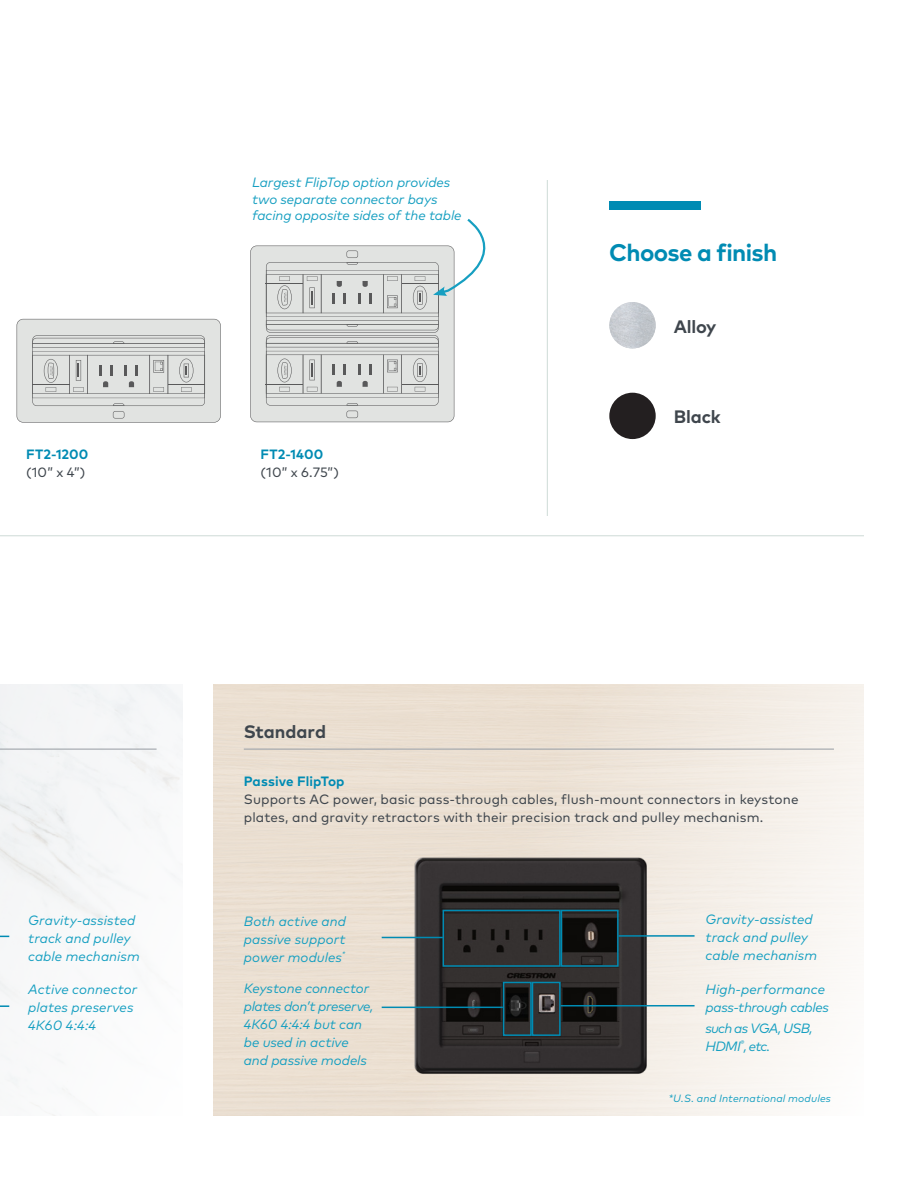
<style>
.page{position:relative;width:918px;height:1188px;background:#fff}
.page>*{position:absolute;margin:0;border:0;box-sizing:border-box;transform-origin:0 0}
.t1{font:700 24px "Mark Pro";letter-spacing:-.025em;color:#008bb3}
.Body_Copy{font:700 18px "Mark Pro";letter-spacing:-.01em;color:#3f464d}
.Sub_Title{font:700 18px "Mark Pro";color:#3f464d}
.Sub_Title-2{font:italic 13.5px/18px "Mark Pro";letter-spacing:.005em;color:#169fc1}
.Sub_Title-3{font:13.5px/18px "Mark Pro";letter-spacing:.01em;color:#3f464d}
.Body_Copy-2{font:italic 13.5px/16.2px "Mark Pro";letter-spacing:-.005em;color:#169fc1}
.Sub_Title-4{font:italic 13.5px/18px "Mark Pro";letter-spacing:-.015em;color:#169fc1}
.Sub_Title-5{font:italic 13.5px/18px "Mark Pro";letter-spacing:-.055em;color:#169fc1}
.Body_Copy-3{font:13.5px/18px "Mark Pro";color:#3f464d}
.Body_Copy-4{font:700 13.5px/18px "Mark Pro";letter-spacing:.005em;color:#008bb3}
.Sub_Title-6{font:italic 10.5px "Mark Pro";letter-spacing:.015em;color:#169fc1}
.s1{font-weight:400;color:#3f464d}
.s2{font-weight:700;color:#008bb3}
</style>
<div class="page">
<hr style="left:0;top:535px;width:864px;height:1px;background:#cedbd7">
<hr style="left:0;top:749px;width:157px;height:1px;background:#a0a5ab">
<hr style="left:547px;top:180px;width:1px;height:336px;background:#cedbd7">
<hr style="left:244px;top:749px;width:590px;height:1px;background:#a0a5ab">
<svg style="left:17px;top:319px;width:204px;height:104px;background:#d5d6d5"></svg>
<div style="left:609px;top:201px;width:92px;height:9px;background:#008bb3"></div>
<img style="left:609px;top:302px;width:47px;height:46px">
<div style="left:609px;top:393px;width:47px;height:46px;background:#231f20;border-radius:50%"></div>
<svg style="left:250px;top:218px;width:236px;height:204px"></svg>
<svg style="left:0;top:1005px;width:9px;height:2px"></svg>
<img style="left:409px;top:855px;width:242px;height:220px">
<div style="left:532px;top:982px;width:29px;height:54px;border:2px solid #008bb3"></div>
<div style="left:503px;top:982px;width:29px;height:54px;border:2px solid #008bb3"></div>
<div style="left:561px;top:910px;width:58px;height:57px;border:2px solid #008bb3"></div>
<div style="left:443px;top:910px;width:118px;height:57px;border:2px solid #008bb3"></div>
<hr style="left:561px;top:1005px;width:134px;height:1px;background:#008bb3">
<hr style="left:619px;top:935px;width:76px;height:2px;background:#008bb3">
<hr style="left:382px;top:937px;width:61px;height:1px;background:#008bb3">
<hr style="left:382px;top:1007px;width:121px;height:1px;background:#008bb3">
<p class="Body_Copy-2" style="left:252px;top:173px;width:211px">Largest FlipTop option provides two separate connector bays facing opposite sides of the table</p>
<p class="Body_Copy-4" style="left:26px;top:444px;width:64px">FT2-1200 <span class="s1">(10” x 4”)</span></p>
<p class="Body_Copy-3" style="left:261px;top:444px;width:80px"><span class="s2">FT2-1400 </span>(10” x 6.75”)</p>
<p class="t1" style="left:609px;top:234px;width:169px">Choose a finish</p>
<p class="Body_Copy" style="left:674px;top:313px;width:44px">Alloy</p>
<p class="Body_Copy" style="left:674px;top:403px;width:48px">Black</p>
<p class="Sub_Title-2" style="left:28px;top:910px;width:113px">Gravity-assisted track and pulley cable mechanism</p>
<p class="Sub_Title-2" style="left:28px;top:979px;width:111px">Active connector plates preserves<br>4K60 4:4:4</p>
<p class="Sub_Title" style="left:244px;top:718px;width:84px">Standard</p>
<p class="Sub_Title-3" style="left:244px;top:772px;width:556px"><span class="s2">Passive FlipTop<br></span>Supports AC power, basic pass-through cables, flush-mount connectors in keystone plates, and gravity retractors with their precision track and pulley mechanism.</p>
<p class="Sub_Title-2" style="left:244px;top:911px;width:104px;text-align:justify">Both active and passive support power modules<sup>*</sup></p>
<p class="Sub_Title-2" style="left:244px;top:978px;width:131px">Keystone connector plates don’t preserve,<br>4K60 4:4:4 but can be used in active and passive models</p>
<p class="Sub_Title-2" style="left:706px;top:909px;width:113px">Gravity-assisted track and pulley cable mechanism</p>
<p class="Sub_Title-4" style="left:706px;top:979px;width:125px">High-performance pass-through cables</p>
<p class="Sub_Title-5" style="left:706px;top:1018px;width:109px">such as VGA, USB,<br>HDMI<sup>®</sup>, etc.</p>
<p class="Sub_Title-6" style="left:668px;top:1090px;width:164px">*U.S. and International modules</p>
</div>
